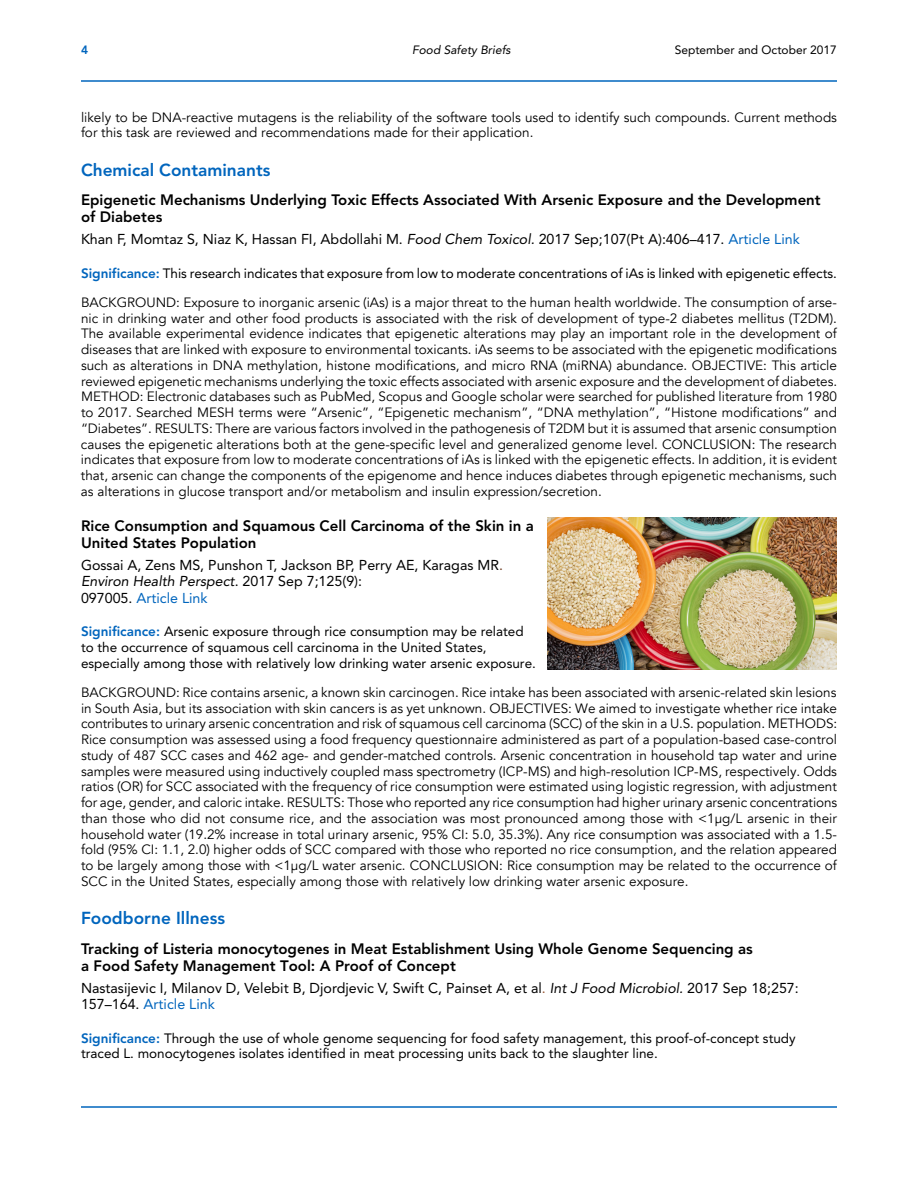
<style>
.page{position:relative;width:918px;height:1188px;background:#fff}
.page>*{position:absolute;margin:0;border:0;box-sizing:border-box;transform-origin:0 0}
.t1{font:800 17.25px "Avenir LT Std";color:#0065bd}
.t2{font:800 15px/17.2px "Avenir LT Std";color:#000}
.t3{font:14.25px/16.5px "Avenir LT Std";color:#000}
.t4{font:13.5px/15.8px "Avenir";color:#000;text-align:justify}
.t5{font:13.5px/15.8px "Avenir LT Std";color:#000}
.t6{font:12px "Avenir LT Std";color:#000}
.t7{font:italic 12px "Avenir LT Std";color:#000}
.t8{font:800 12px "Avenir LT Std";color:#0065bd}
.s1{font-style:italic}
.s2{color:#0065bd}
.s3{font-weight:800;color:#0065bd}
.s4{color:#724128}
.s5{color:#985735}
</style>
<div class="page">
<hr style="left:81px;top:80px;width:756px;height:2px;background:#0065bd">
<hr style="left:81px;top:1106px;width:756px;height:2px;background:#0065bd">
<img style="left:548px;top:518px;width:289px;height:152px">
<p class="t8" style="left:81px;top:43px;width:9px">4</p>
<p class="t7" style="left:412px;top:43px;width:100px">Food Safety Briefs</p>
<p class="t6" style="left:675px;top:43px;width:164px">September and October 2017</p>
<p class="t4" style="left:81px;top:109px;width:758px">likely to be DNA-reactive mutagens is the reliability of the software tools used to identify such compounds. Current methods for this task are reviewed and recommendations made for their application.</p>
<p class="t1" style="left:81px;top:159px;width:191px">Chemical Contaminants</p>
<p class="t2" style="left:81px;top:191px;width:741px">Epigenetic Mechanisms Underlying Toxic Effects Associated With Arsenic Exposure and the Development of Diabetes</p>
<p class="t3" style="left:81px;top:231px;width:720px">Khan F, Momtaz S, Niaz K, Hassan FI, Abdollahi M. <span class="s1">Food Chem Toxicol.</span> 2017 Sep;107(Pt A):406–417. <span class="s2">Article Link</span></p>
<p class="t5" style="left:81px;top:265px;width:758px"><span class="s3">Significance:</span> This research indicates that exposure from low to moderate concentrations of iAs is linked with epigenetic effects.</p>
<p class="t4" style="left:81px;top:294px;width:758px">BACKGROUND: Exposure to inorganic arsenic (iAs) is a major threat to the human health worldwide. The consumption of arse&shy;nic in drinking water and other food products is associated with the risk of development of type-2 diabetes mellitus (T2DM).<br>The available experimental evidence indicates that epigenetic alterations may play an important role in the development of diseases that are linked with exposure to environmental toxicants. iAs seems to be associated with the epigenetic modifications such as alterations in DNA methylation, histone modifications, and micro RNA (miRNA) abundance. OBJECTIVE: This article reviewed epigenetic mechanisms underlying the toxic effects associated with arsenic exposure and the development of diabetes.<br>METHOD: Electronic databases such as PubMed, Scopus and Google scholar were searched for published literature from 1980 to 2017. Searched MESH terms were “Arsenic”, “Epigenetic mechanism”, “DNA methylation”, “Histone modifications” and “Diabetes”. RESULTS: There are various factors involved in the pathogenesis of T2DM but it is assumed that arsenic consumption causes the epigenetic alterations both at the gene-specific level and generalized genome level. CONCLUSION: The research indicates that exposure from low to moderate concentrations of iAs is linked with the epigenetic effects. In addition, it is evident that, arsenic can change the components of the epigenome and hence induces diabetes through epigenetic mechanisms, such as alterations in glucose transport and/or metabolism and insulin expression/secretion.</p>
<p class="t2" style="left:81px;top:517px;width:454px">Rice Consumption and Squamous Cell Carcinoma of the Skin in a<br>United States Population</p>
<p class="t3" style="left:81px;top:557px;width:424px">Gossai A, Zens MS, Punshon T, Jackson BP, Perry AE, Karagas MR<span class="s4">.<br></span><span class="s1">Environ Health Perspect</span>. 2017 Sep 7;125(9):<br>097005. <span class="s2">Article Link</span></p>
<p class="t5" style="left:81px;top:624px;width:456px"><span class="s3">Significance:</span> Arsenic exposure through rice consumption may be related to the occurrence of squamous cell carcinoma in the United States, especially among those with relatively low drinking water arsenic exposure.</p>
<p class="t4" style="left:81px;top:684px;width:758px">BACKGROUND: Rice contains arsenic, a known skin carcinogen. Rice intake has been associated with arsenic-related skin lesions in South Asia, but its association with skin cancers is as yet unknown. OBJECTIVES: We aimed to investigate whether rice intake contributes to urinary arsenic concentration and risk of squamous cell carcinoma (SCC) of the skin in a U.S. population. METHODS:<br>Rice consumption was assessed using a food frequency questionnaire administered as part of a population-based case-control study of 487 SCC cases and 462 age- and gender-matched controls. Arsenic concentration in household tap water and urine samples were measured using inductively coupled mass spectrometry (ICP-MS) and high-resolution ICP-MS, respectively. Odds ratios (OR) for SCC associated with the frequency of rice consumption were estimated using logistic regression, with adjustment for age, gender, and caloric intake. RESULTS: Those who reported any rice consumption had higher urinary arsenic concentrations than those who did not consume rice, and the association was most pronounced among those with &lt;1μg/L arsenic in their household water (19.2% increase in total urinary arsenic, 95% CI: 5.0, 35.3%). Any rice consumption was associated with a 1.5- fold (95% CI: 1.1, 2.0) higher odds of SCC compared with those who reported no rice consumption, and the relation appeared to be largely among those with &lt;1μg/L water arsenic. CONCLUSION: Rice consumption may be related to the occurrence of SCC in the United States, especially among those with relatively low drinking water arsenic exposure.</p>
<p class="t1" style="left:81px;top:908px;width:146px">Foodborne Illness</p>
<p class="t2" style="left:81px;top:940px;width:673px">Tracking of Listeria monocytogenes in Meat Establishment Using Whole Genome Sequencing as a Food Safety Management Tool: A Proof of Concept</p>
<p class="t3" style="left:81px;top:980px;width:719px">Nastasijevic I, Milanov D, Velebit B, Djordjevic V, Swift C, Painset A, et al<span class="s5">.</span> <span class="s1">Int J Food Microbiol.</span> 2017 Sep 18;257:<br>157–164. <span class="s2">Article Link</span></p>
<p class="t5" style="left:81px;top:1030px;width:716px"><span class="s3">Significance:</span> Through the use of whole genome sequencing for food safety management, this proof-of-concept study traced L. monocytogenes isolates identified in meat processing units back to the slaughter line.</p>
</div>
